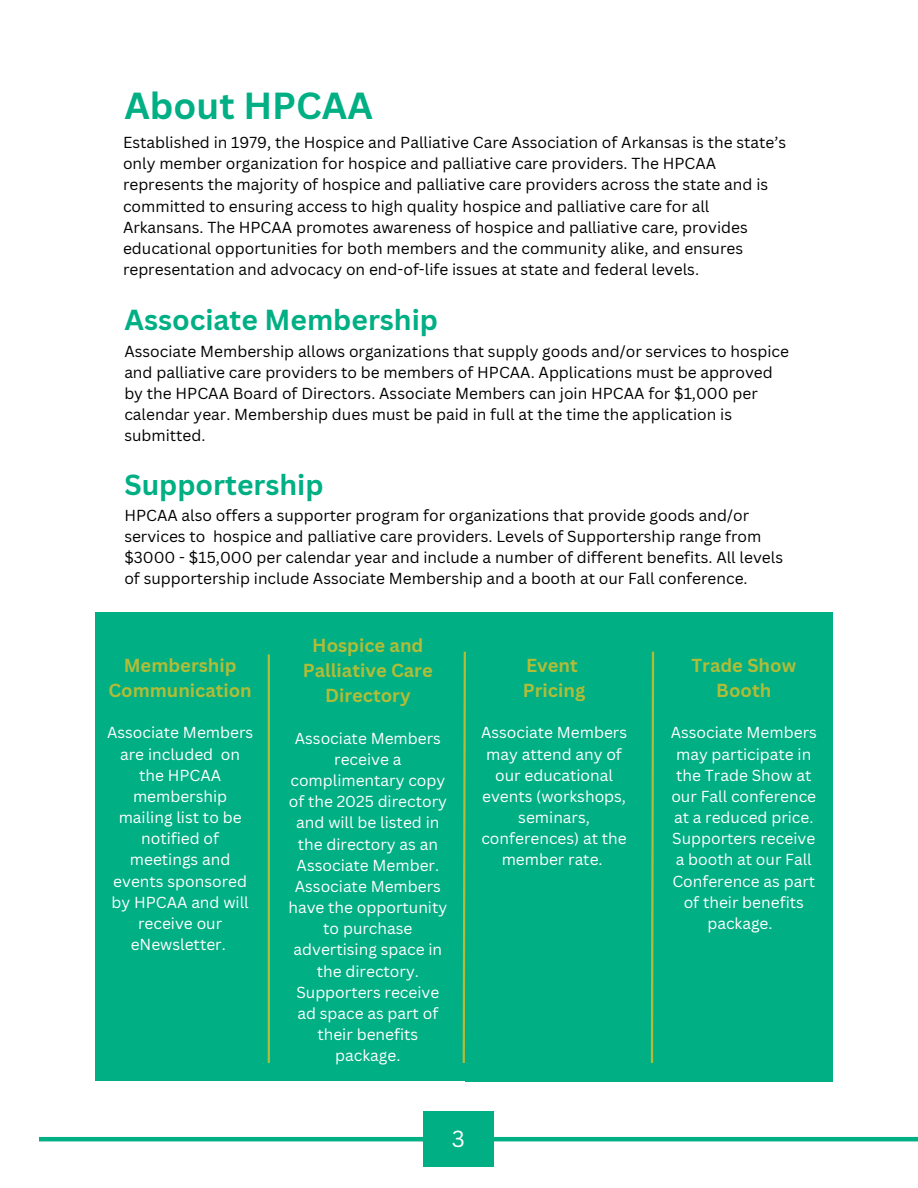
<style>
.page{position:relative;width:918px;height:1188px;background:#fff}
.page>*{position:absolute;margin:0;border:0;box-sizing:border-box;transform-origin:0 0}
.t1{font:700 36.75px "Canva Sans";color:#00af84}
.t2{font:700 28.2px "Canva Sans";color:#00af84}
.t3{font:22.5px "Canva Sans";color:#fff}
.t4{font:700 18.3px/25.3px "Canva Sans";color:#b2bc37;text-align:center}
.t5{font:15.45px/21.1px "Canva Sans";color:#000}
.t6{font:15.45px/21.1px "Canva Sans";color:#fff;text-align:center}
</style>
<div class="page">
<hr style="left:39px;top:1137px;width:879px;height:4px;background:#00af84">
<div style="left:423px;top:1111px;width:70px;height:56px;background:#00af84"></div>
<div style="left:95px;top:612px;width:184px;height:469px;background:#00af84"></div>
<div style="left:268px;top:612px;width:199px;height:469px;background:#00af84"></div>
<div style="left:465px;top:612px;width:176px;height:470px;background:#00af84"></div>
<div style="left:627px;top:612px;width:206px;height:470px;background:#00af84"></div>
<hr style="left:268px;top:655px;width:2px;height:408px;background:#b2bc37">
<svg style="left:462px;top:651px;width:4px;height:412px"></svg>
<svg style="left:650px;top:651px;width:5px;height:412px"></svg>
<p class="t1" style="left:124px;top:80px;width:250px">About HPCAA</p>
<h2 class="t5" style="left:123px;top:131px;width:665px">Established in 1979, the Hospice and Palliative Care Association of Arkansas is the state’s only member organization for hospice and palliative care providers. The HPCAA represents the majority of hospice and palliative care providers across the state and is committed to ensuring access to high quality hospice and palliative care for all Arkansans. The HPCAA promotes awareness of hospice and palliative care, provides educational opportunities for both members and the community alike, and ensures representation and advocacy on end-of-life issues at state and federal levels.</h2>
<h2 class="t2" style="left:124px;top:300px;width:315px">Associate Membership</h2>
<p class="t5" style="left:124px;top:340px;width:666px">Associate Membership allows organizations that supply goods and/or services to hospice and palliative care providers to be members of HPCAA. Applications must be approved by the HPCAA Board of Directors. Associate Members can join HPCAA for $1,000 per calendar year. Membership dues must be paid in full at the time the application is submitted.</p>
<p class="t2" style="left:124px;top:464px;width:201px">Supportership</p>
<h1 class="t5" style="left:124px;top:504px;width:660px">HPCAA also offers a supporter program for organizations that provide goods and/or services to hospice and palliative care providers. Levels of Supportership range from $3000 - $15,000 per calendar year and include a number of different benefits. All levels of supportership include Associate Membership and a booth at our Fall conference.</h1>
<p class="t4" style="left:108px;top:652px;width:145px">Membership<br>Communication</p>
<p class="t6" style="left:107px;top:722px;width:148px">Associate Members are included on the HPCAA membership mailing list to be notified of meetings and events sponsored by HPCAA and will receive our eNewsletter.</p>
<p class="t4" style="left:303px;top:632px;width:131px">Hospice and<br>Palliative Care<br>Directory</p>
<h3 class="t6" style="left:288px;top:727px;width:160px">Associate Members receive a complimentary copy of the 2025 directory and will be listed in the directory as an<br>Associate Member.<br>Associate Members have the opportunity to purchase advertising space in the directory.<br>Supporters receive ad space as part of their benefits package.</h3>
<h3 class="t4" style="left:523px;top:652px;width:64px;text-align:left">Event<br>Pricing</h3>
<p class="t6" style="left:481px;top:722px;width:148px">Associate Members may attend any of our educational events (workshops, seminars, conferences) at the member rate.</p>
<h3 class="t3" style="left:452px;top:1123px;width:15px">3</h3>
<p class="t4" style="left:691px;top:652px;width:106px">Trade Show<br>Booth</p>
<p class="t6" style="left:671px;top:722px;width:148px">Associate Members may participate in the Trade Show at our Fall conference at a reduced price.<br>Supporters receive a booth at our Fall<br>Conference as part of their benefits package.</p>
</div>
